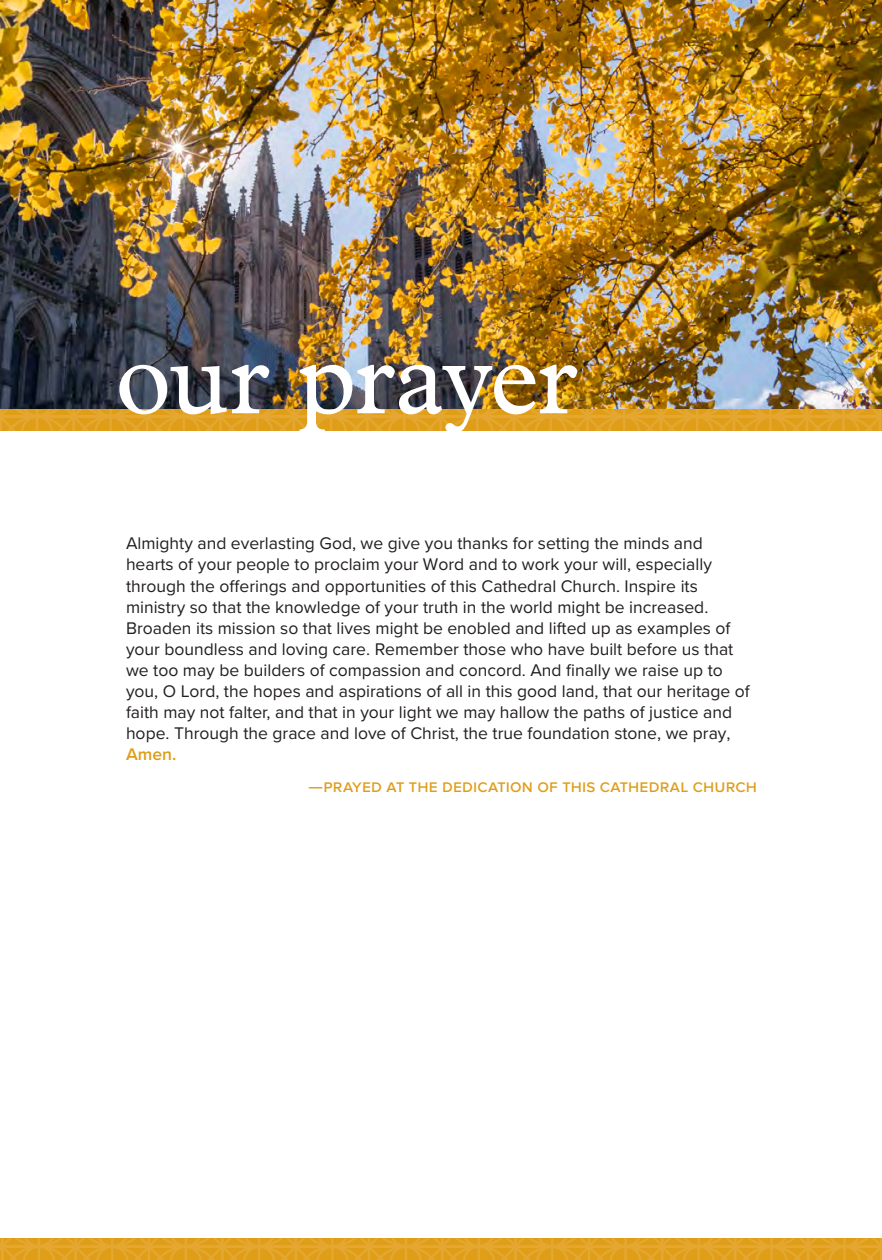
<style>
.page{position:relative;width:882px;height:1260px;background:#fff}
.page>*{position:absolute;margin:0;border:0;box-sizing:border-box;transform-origin:0 0}
.t1{font:105px "Plantin MT Std";letter-spacing:-.02em;color:#fff}
.t2{font:17.5px/21px "Proxima Nova";color:#231f20}
.t3{font:500 17.5px "Proxima Nova";letter-spacing:.005em;color:#df9d17}
.s1{font-weight:600;color:#df9d17}
</style>
<div class="page">
<img style="left:0;top:1239px;width:882px;height:21px">
<img style="left:0;top:0;width:882px;height:422px">
<img style="left:1px;top:410px;width:881px;height:21px">
<p class="t1" style="left:115px;top:318px;width:464px">our prayer</p>
<p class="t2" style="left:126px;top:532px;width:625px">Almighty and everlasting God, we give you thanks for setting the minds and hearts of your people to proclaim your Word and to work your will, especially through the offerings and opportunities of this Cathedral Church. Inspire its ministry so that the knowledge of your truth in the world might be increased.<br>Broaden its mission so that lives might be enobled and lifted up as examples of your boundless and loving care. Remember those who have built before us that we too may be builders of compassion and concord. And finally we raise up to you, O Lord, the hopes and aspirations of all in this good land, that our heritage of faith may not falter, and that in your light we may hallow the paths of justice and hope. Through the grace and love of Christ, the true foundation stone, we pray, <span class="s1">Amen.</span></p>
<p class="t3" style="left:308px;top:773px;width:450px">—prayed at the dedication of this cathedral church</p>
</div>
